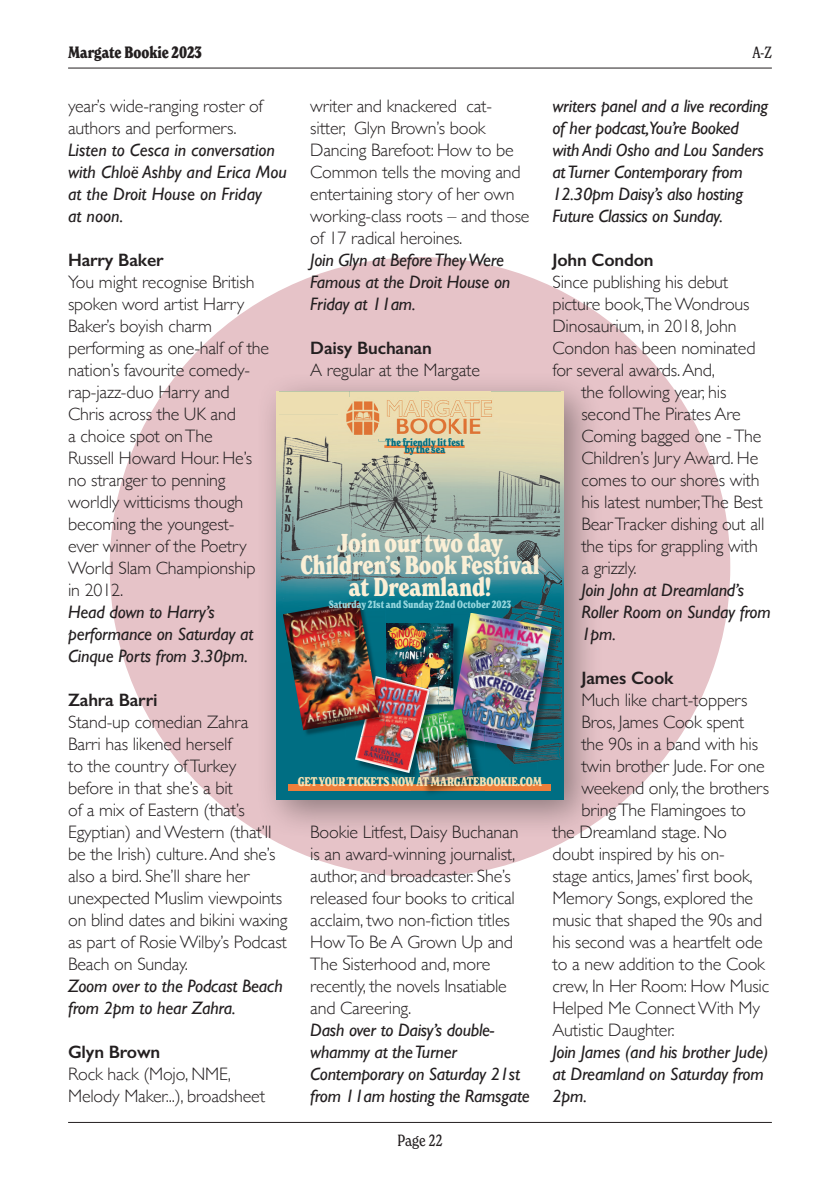
<style>
.page{position:relative;width:840px;height:1191px;background:#fff}
.page>*{position:absolute;margin:0;border:0;box-sizing:border-box;transform-origin:0 0}
.t1{font:700 condensed 25.4px/22px "New Spirit";letter-spacing:-.005em;color:#faefd6;text-align:center}
.t2{font:300 18px/22px "Gill Sans";letter-spacing:-.01em;color:#231f20}
.t3{font:italic 18px/22px "Gill Sans";letter-spacing:-.01em;color:#231f20}
.t4{font:600 18px "Gill Sans";letter-spacing:-.01em;color:#231f20}
.t5{font:700 condensed 16px "New Spirit";color:#231f20}
.t6{font:condensed 16px "New Spirit";color:#231f20}
.t7{font:700 condensed 12.4px "New Spirit";letter-spacing:-.005em;color:#f6e1b1}
.t8{font:700 condensed 10.2px "New Spirit";color:#96d7de}
.t9{font:700 condensed 10.2px "New Spirit";color:#006e83}
</style>
<div class="page">
<hr style="left:68px;top:68px;width:703px;height:1px;background:#231f20">
<hr style="left:68px;top:1122px;width:703px;height:1px;background:#231f20">
<div style="left:110px;top:257px;width:619px;height:620px;background:#e6c3c8;border-radius:50%"></div>
<div style="left:255px;top:371px;width:348px;height:468px;background:#231f20;opacity:.45"></div>
<img style="left:276px;top:391px;width:2px;height:360px">
<img style="left:561px;top:391px;width:2px;height:360px">
<div style="left:276px;top:751px;width:72px;height:48px;background:#006e83"></div>
<img style="left:348px;top:770px;width:24px;height:29px">
<img style="left:484px;top:770px;width:55px;height:5px">
<img style="left:539px;top:751px;width:24px;height:48px">
<img style="left:372px;top:781px;width:71px;height:18px">
<img style="left:443px;top:775px;width:96px;height:24px">
<img style="left:278px;top:391px;width:71px;height:213px">
<img style="left:349px;top:391px;width:141px;height:6px">
<div style="left:490px;top:391px;width:71px;height:24px;background:#eddeb1"></div>
<svg style="left:349px;top:437px;width:29px;height:1px"></svg>
<img style="left:499px;top:415px;width:62px;height:23px">
<img style="left:349px;top:438px;width:70px;height:166px">
<img style="left:419px;top:441px;width:71px;height:163px">
<img style="left:490px;top:438px;width:71px;height:166px">
<img style="left:278px;top:604px;width:5px;height:72px">
<img style="left:385px;top:604px;width:58px;height:24px">
<img style="left:443px;top:604px;width:71px;height:19px">
<img style="left:514px;top:604px;width:47px;height:24px">
<img style="left:385px;top:628px;width:1px;height:18px">
<img style="left:560px;top:628px;width:1px;height:71px">
<img style="left:278px;top:676px;width:24px;height:71px">
<img style="left:537px;top:699px;width:24px;height:71px">
<img style="left:302px;top:737px;width:53px;height:10px">
<div style="left:278px;top:747px;width:77px;height:23px;background:#006e83"></div>
<img style="left:473px;top:758px;width:64px;height:12px">
<img style="left:338px;top:397px;width:50px;height:40px">
<img style="left:388px;top:397px;width:111px;height:22px">
<img style="left:378px;top:419px;width:121px;height:22px">
<hr style="left:384px;top:445px;width:80px;height:3px;background:#ee7e3a">
<hr style="left:403px;top:452px;width:42px;height:2px;background:#ee7e3a">
<div style="left:287px;top:784px;width:263px;height:6px;background:#ee7e3a"></div>
<img style="left:386px;top:623px;width:41px;height:23px">
<img style="left:428px;top:623px;width:22px;height:21px">
<img style="left:407px;top:644px;width:43px;height:20px">
<img style="left:407px;top:664px;width:22px;height:13px">
<img style="left:429px;top:664px;width:21px;height:20px">
<img style="left:438px;top:684px;width:12px;height:12px">
<svg style="left:427px;top:623px;width:1px;height:28px"></svg>
<img style="left:450px;top:614px;width:110px;height:24px">
<img style="left:538px;top:638px;width:22px;height:120px">
<img style="left:516px;top:749px;width:22px;height:9px">
<img style="left:484px;top:749px;width:32px;height:9px">
<img style="left:450px;top:623px;width:3px;height:81px">
<img style="left:453px;top:613px;width:98px;height:136px">
<img style="left:411px;top:770px;width:73px;height:26px">
<img style="left:411px;top:784px;width:73px;height:6px">
<img style="left:473px;top:741px;width:11px;height:17px">
<img style="left:473px;top:710px;width:11px;height:31px">
<img style="left:420px;top:709px;width:53px;height:76px">
<svg style="left:385px;top:646px;width:22px;height:32px"></svg>
<img style="left:386px;top:677px;width:35px;height:1px">
<img style="left:421px;top:677px;width:17px;height:19px">
<img style="left:356px;top:773px;width:55px;height:8px">
<svg style="left:411px;top:773px;width:4px;height:8px"></svg>
<svg style="left:430px;top:696px;width:21px;height:17px"></svg>
<img style="left:415px;top:713px;width:23px;height:68px">
<img style="left:355px;top:678px;width:75px;height:95px">
<img style="left:379px;top:602px;width:6px;height:74px">
<img style="left:284px;top:730px;width:72px;height:7px">
<img style="left:356px;top:730px;width:4px;height:7px">
<img style="left:379px;top:676px;width:6px;height:40px">
<img style="left:360px;top:716px;width:25px;height:21px">
<img style="left:283px;top:601px;width:96px;height:129px">
<p class="t5" style="left:68px;top:42px;width:135px">Margate Bookie 2023</p>
<p class="t6" style="left:751px;top:42px;width:21px">A-Z</p>
<p class="t2" style="left:68px;top:94px;width:196px">year’s wide-ranging roster of authors and performers.</p>
<p class="t3" style="left:68px;top:139px;width:220px">Listen to Cesca in conversation with Chloë Ashby and Erica Mou at the Droit House on Friday<br>at noon.</p>
<p class="t4" style="left:68px;top:249px;width:97px">Harry Baker</p>
<p class="t2" style="left:68px;top:270px;width:202px">You might recognise British spoken word artist Harry<br>Baker’s boyish charm performing as one-half of the nation’s favourite comedy&shy;rap-jazz-duo Harry and<br>Chris across the UK and<br>a choice spot on The<br>Russell Howard Hour. He’s no stranger to penning worldly witticisms though becoming the youngest-<br>ever winner of the Poetry<br>World Slam Championship in 2012.</p>
<p class="t3" style="left:68px;top:601px;width:187px">Head down to Harry’s performance on Saturday at<br>Cinque Ports from 3.30pm.</p>
<p class="t4" style="left:68px;top:689px;width:91px">Zahra Barri</p>
<p class="t2" style="left:68px;top:710px;width:221px">Stand-up comedian Zahra<br>Barri has likened herself<br>to the country of Turkey<br>before in that she’s a bit<br>of a mix of Eastern (that’s<br>Egyptian) and Western (that’ll be the Irish) culture. And she’s also a bird. She’ll share her unexpected Muslim viewpoints on blind dates and bikini waxing as part of Rosie Wilby’s Podcast<br>Beach on Sunday.</p>
<p class="t3" style="left:68px;top:975px;width:216px">Zoom over to the Podcast Beach from 2pm to hear Zahra.</p>
<p class="t4" style="left:68px;top:1041px;width:94px">Glyn Brown</p>
<p class="t2" style="left:68px;top:1062px;width:198px">Rock hack (Mojo, NME,<br>Melody Maker...), broadsheet</p>
<p class="t3" style="left:552px;top:95px;width:217px">writers panel and a live recording of her podcast,You’re Booked with Andi Osho and Lou Sanders at Turner Contemporary from<br>12.30pm Daisy’s also hosting<br>Future Classics on Sunday.</p>
<p class="t4" style="left:552px;top:249px;width:103px">John Condon</p>
<p class="t2" style="left:552px;top:270px;width:177px">Since publishing his debut</p>
<p class="t2" style="left:552px;top:292px;width:198px">picture book,The Wondrous</p>
<p class="t2" style="left:552px;top:314px;width:186px">Dinosaurium, in 2018, John</p>
<p class="t2" style="left:552px;top:336px;width:204px">Condon has been nominated</p>
<p class="t2" style="left:552px;top:358px;width:164px">for several awards. And,</p>
<p class="t2" style="left:581px;top:380px;width:146px">the following year, his</p>
<p class="t2" style="left:581px;top:402px;width:161px">second The Pirates Are</p>
<p class="t2" style="left:581px;top:424px;width:181px">Coming bagged one - The</p>
<p class="t2" style="left:581px;top:446px;width:178px">Children’s Jury Award. He</p>
<p class="t2" style="left:581px;top:468px;width:180px">comes to our shores with</p>
<p class="t2" style="left:581px;top:490px;width:183px">his latest number,The Best</p>
<p class="t2" style="left:581px;top:512px;width:184px">Bear Tracker dishing out all</p>
<p class="t2" style="left:581px;top:534px;width:178px">the tips for grappling with</p>
<p class="t2" style="left:581px;top:556px;width:57px">a grizzly.</p>
<p class="t3" style="left:581px;top:579px;width:191px">Join John at Dreamland’s<br>Roller Room on Sunday from<br>1pm.</p>
<p class="t4" style="left:581px;top:667px;width:94px">James Cook</p>
<p class="t2" style="left:581px;top:688px;width:167px">Much like chart-toppers</p>
<p class="t2" style="left:581px;top:710px;width:164px">Bros, James Cook spent</p>
<p class="t2" style="left:581px;top:732px;width:178px">the 90s in a band with his</p>
<p class="t2" style="left:581px;top:754px;width:185px">twin brother Jude. For one</p>
<p class="t2" style="left:581px;top:776px;width:189px">weekend only, the brothers</p>
<p class="t2" style="left:581px;top:798px;width:166px">bring The Flamingoes to</p>
<p class="t2" style="left:552px;top:820px;width:176px">the Dreamland stage. No</p>
<p class="t2" style="left:552px;top:842px;width:174px">doubt inspired by his on-</p>
<p class="t2" style="left:552px;top:864px;width:202px">stage antics, James’ first book,</p>
<p class="t2" style="left:552px;top:886px;width:202px">Memory Songs, explored the</p>
<p class="t2" style="left:552px;top:908px;width:211px">music that shaped the 90s and</p>
<p class="t2" style="left:552px;top:930px;width:212px">his second was a heartfelt ode</p>
<p class="t2" style="left:552px;top:952px;width:214px">to a new addition to the Cook</p>
<p class="t2" style="left:552px;top:974px;width:218px">crew, In Her Room: How Music</p>
<p class="t2" style="left:552px;top:996px;width:209px">Helped Me Connect With My</p>
<p class="t2" style="left:552px;top:1018px;width:124px">Autistic Daughter.</p>
<p class="t3" style="left:552px;top:1040px;width:217px">Join James (and his brother Jude) at Dreamland on Saturday from<br>2pm.</p>
<p class="t2" style="left:310px;top:94px;width:221px">writer and knackered cat&shy;sitter, Glyn Brown’s book<br>Dancing Barefoot: How to be<br>Common tells the moving and entertaining story of her own working-class roots – and those of 17 radical heroines.</p>
<p class="t3" style="left:310px;top:249px;width:201px">Join Glyn at Before They Were<br>Famous at the Droit House on<br>Friday at 11am.</p>
<p class="t4" style="left:310px;top:337px;width:123px">Daisy Buchanan</p>
<p class="t2" style="left:310px;top:358px;width:171px">A regular at the Margate</p>
<p class="t9" style="left:385px;top:436px;width:80px">The friendly lit fest</p>
<p class="t9" style="left:404px;top:443px;width:42px">by the sea</p>
<h1 class="t1" style="left:300px;top:532px;width:240px">Join our two day<br>Children’s Book Festival at Dreamland!</h1>
<p class="t8" style="left:328px;top:598px;width:184px">Saturday 21st and Sunday 22nd October 2023</p>
<p class="t7" style="left:297px;top:773px;width:246px">GET YOUR TICKETS NOW AT MARGATEBOOKIE.COM</p>
<p class="t2" style="left:310px;top:820px;width:210px">Bookie Litfest, Daisy Buchanan is an award-winning journalist, author, and broadcaster. She’s released four books to critical acclaim, two non-fiction titles<br>How To Be A Grown Up and<br>The Sisterhood and, more recently, the novels Insatiable and Careering.</p>
<p class="t3" style="left:310px;top:1019px;width:221px">Dash over to Daisy’s double&shy;whammy at the Turner<br>Contemporary on Saturday 21st from 11am hosting the Ramsgate</p>
<p class="t6" style="left:397px;top:1130px;width:46px">Page 22</p>
</div>
